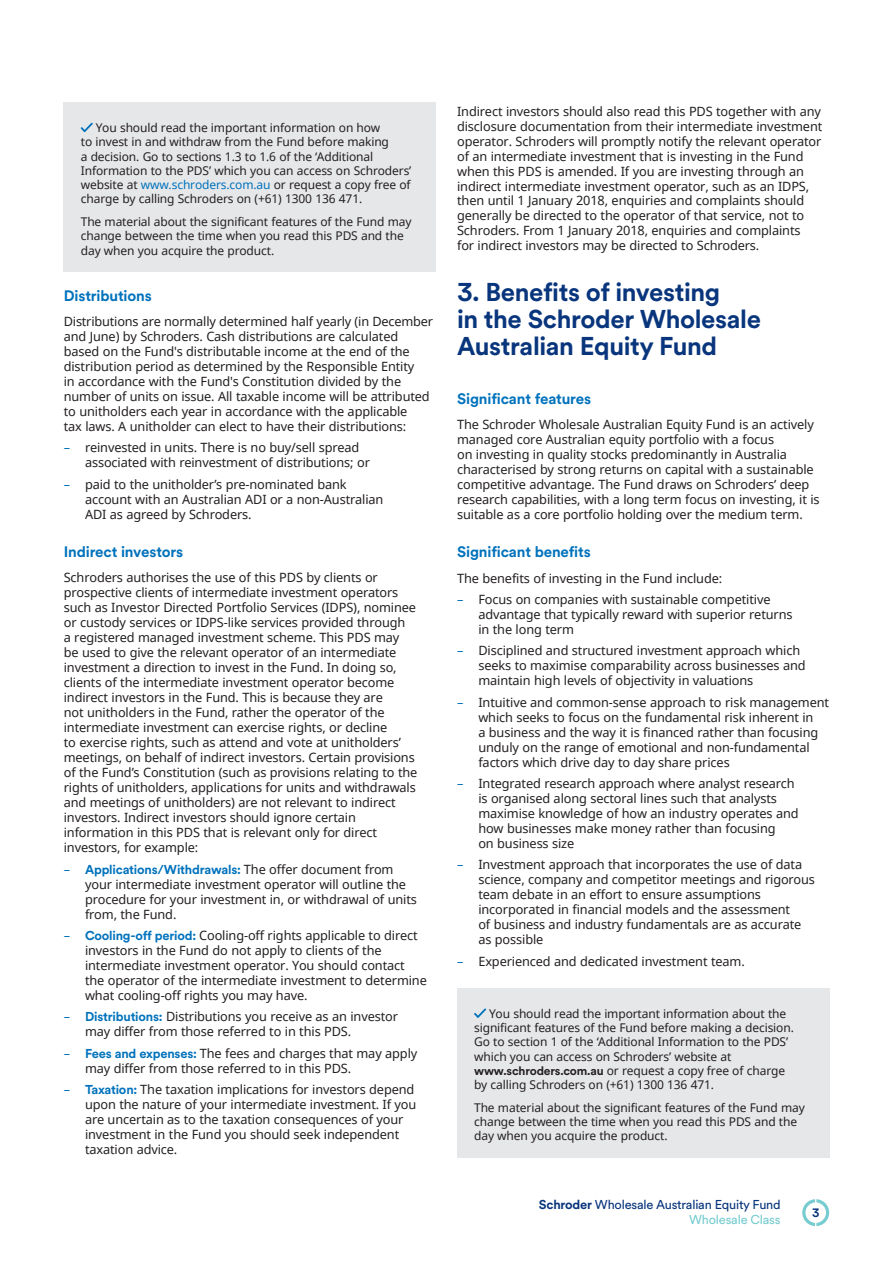
<style>
.page{position:relative;width:893px;height:1263px;background:#fff}
.page>*{position:absolute;margin:0;border:0;box-sizing:border-box;transform-origin:0 0}
.t1{font:700 25.5px/27px "Schroders Circular";letter-spacing:-.015em;color:#08357c}
.t2{font:700 15px "Schroders Circular";letter-spacing:-.01em;color:#0072bc}
.t3{font:12.75px/15px "Noto Sans";letter-spacing:-.01em;color:#231f20}
.t4{font:12.75px/15.3px "Schroders Circular";letter-spacing:-.015em;color:#08357c;text-align:right}
.t5{font:700 12.75px "Schroders Circular";letter-spacing:-.015em;color:#0072bc}
.t6{font:12px/14.2px "Noto Sans";letter-spacing:-.01em;color:#231f20}
.t7{font:700 12px "Schroders Circular";color:#08357c}
.s1{color:#0072bc}
.s2{font-family:"Noto Sans";font-weight:400}
.s3{font-family:"Noto Sans";font-weight:400;color:#231f20}
.s4{font-family:"Schroders Circular";font-weight:700;color:#0072bc}
.s5{font-family:"Schroders Circular";font-weight:700}
.s6{font-weight:700}
.s7{color:#77ccd0}
</style>
<div class="page">
<svg style="left:802px;top:1199px;width:27px;height:27px"></svg>
<div style="left:64px;top:102px;width:372px;height:170px;background:#e6e7e9"></div>
<svg style="left:81px;top:123px;width:12px;height:9px"></svg>
<div style="left:457px;top:988px;width:372px;height:169px;background:#e6e7e9"></div>
<svg style="left:474px;top:1008px;width:12px;height:10px"></svg>
<p class="t6" style="left:81px;top:120px;width:332px;text-indent:15px">You should read the important information on how<br>to invest in and withdraw from the Fund before making<br>a decision. Go to sections 1.3 to 1.6 of the ‘Additional Information to the PDS’ which you can access on Schroders’ website at <span class="s1">www.schroders.com.au</span> or request a copy free of charge by calling Schroders on (+61) 1300 136 471.</p>
<p class="t6" style="left:81px;top:214px;width:332px">The material about the significant features of the Fund may change between the time when you read this PDS and the day when you acquire the product.</p>
<p class="t2" style="left:64px;top:285px;width:90px">Distributions</p>
<p class="t3" style="left:64px;top:314px;width:371px">Distributions are normally determined half yearly (in December and June) by Schroders. Cash distributions are calculated based on the Fund's distributable income at the end of the distribution period as determined by the Responsible Entity<br>in accordance with the Fund's Constitution divided by the number of units on issue. All taxable income will be attributed to unitholders each year in accordance with the applicable<br>tax laws. A unitholder can elect to have their distributions:</p>
<p class="t3" style="left:85px;top:440px;width:286px;text-indent:-21px"><span class="s1">–</span> reinvested in units. There is no buy/sell spread associated with reinvestment of distributions; or</p>
<p class="t3" style="left:85px;top:476px;width:300px;text-indent:-21px"><span class="s1">–</span> paid to the unitholder’s pre-nominated bank account with an Australian ADI or a non-Australian<br>ADI as agreed by Schroders.</p>
<p class="t2" style="left:64px;top:541px;width:121px">Indirect investors</p>
<p class="t3" style="left:64px;top:570px;width:355px">Schroders authorises the use of this PDS by clients or prospective clients of intermediate investment operators such as Investor Directed Portfolio Services (IDPS), nominee or custody services or IDPS-like services provided through<br>a registered managed investment scheme. This PDS may be used to give the relevant operator of an intermediate investment a direction to invest in the Fund. In doing so, clients of the intermediate investment operator become indirect investors in the Fund. This is because they are<br>not unitholders in the Fund, rather the operator of the intermediate investment can exercise rights, or decline<br>to exercise rights, such as attend and vote at unitholders’ meetings, on behalf of indirect investors. Certain provisions of the Fund’s Constitution (such as provisions relating to the rights of unitholders, applications for units and withdrawals and meetings of unitholders) are not relevant to indirect investors. Indirect investors should ignore certain information in this PDS that is relevant only for direct investors, for example:</p>
<p class="t5" style="left:64px;top:860px;width:331px"><span class="s2">–</span> Applications/Withdrawals: <span class="s3">The offer document from</span></p>
<p class="t3" style="left:85px;top:876px;width:333px">your intermediate investment operator will outline the procedure for your investment in, or withdrawal of units from, the Fund.</p>
<p class="t3" style="left:85px;top:927px;width:343px;text-indent:-21px"><span class="s1">–</span> <span class="s4">Cooling-off period:</span> Cooling-off rights applicable to direct investors in the Fund do not apply to clients of the intermediate investment operator. You should contact the operator of the intermediate investment to determine what cooling-off rights you may have.</p>
<p class="t3" style="left:85px;top:1009px;width:314px;text-indent:-21px"><span class="s1">–</span> <span class="s4">Distributions:</span> Distributions you receive as an investor may differ from those referred to in this PDS.</p>
<p class="t3" style="left:85px;top:1045px;width:334px;text-indent:-21px"><span class="s1">–</span> <span class="s4">Fees and expenses:</span> The fees and charges that may apply may differ from those referred to in this PDS.</p>
<p class="t3" style="left:85px;top:1081px;width:333px;text-indent:-21px"><span class="s1">–</span> <span class="s4">Taxation:</span> The taxation implications for investors depend upon the nature of your intermediate investment. If you are uncertain as to the taxation consequences of your investment in the Fund you should seek independent taxation advice.</p>
<p class="t3" style="left:457px;top:103px;width:367px">Indirect investors should also read this PDS together with any disclosure documentation from their intermediate investment operator. Schroders will promptly notify the relevant operator of an intermediate investment that is investing in the Fund when this PDS is amended. If you are investing through an indirect intermediate investment operator, such as an IDPS, then until 1 January 2018, enquiries and complaints should generally be directed to the operator of that service, not to Schroders. From 1 January 2018, enquiries and complaints<br>for indirect investors may be directed to Schroders.</p>
<h1 class="t1" style="left:457px;top:278px;width:305px">3. Benefits of investing<br>in the Schroder Wholesale<br>Australian Equity Fund</h1>
<p class="t2" style="left:457px;top:388px;width:136px">Significant features</p>
<p class="t3" style="left:457px;top:417px;width:364px">The Schroder Wholesale Australian Equity Fund is an actively managed core Australian equity portfolio with a focus<br>on investing in quality stocks predominantly in Australia characterised by strong returns on capital with a sustainable competitive advantage. The Fund draws on Schroders’ deep research capabilities, with a long term focus on investing, it is suitable as a core portfolio holding over the medium term.</p>
<p class="t2" style="left:457px;top:541px;width:135px">Significant benefits</p>
<p class="t3" style="left:457px;top:570px;width:267px">The benefits of investing in the Fund include:</p>
<p class="t3" style="left:478px;top:591px;width:316px;text-indent:-21px"><span class="s1">–</span> Focus on companies with sustainable competitive advantage that typically reward with superior returns in the long term</p>
<p class="t3" style="left:478px;top:643px;width:329px;text-indent:-21px"><span class="s1">–</span> Disciplined and structured investment approach which seeks to maximise comparability across businesses and maintain high levels of objectivity in valuations</p>
<p class="t3" style="left:478px;top:694px;width:352px;text-indent:-21px"><span class="s1">–</span> Intuitive and common-sense approach to risk management which seeks to focus on the fundamental risk inherent in<br>a business and the way it is financed rather than focusing unduly on the range of emotional and non-fundamental factors which drive day to day share prices</p>
<p class="t3" style="left:478px;top:775px;width:322px;text-indent:-21px"><span class="s1">–</span> Integrated research approach where analyst research is organised along sectoral lines such that analysts maximise knowledge of how an industry operates and how businesses make money rather than focusing<br>on business size</p>
<p class="t3" style="left:478px;top:857px;width:338px;text-indent:-21px"><span class="s1">–</span> Investment approach that incorporates the use of data science, company and competitor meetings and rigorous team debate in an effort to ensure assumptions incorporated in financial models and the assessment<br>of business and industry fundamentals are as accurate as possible</p>
<p class="t3" style="left:457px;top:953px;width:289px"><span class="s1">–</span> Experienced and dedicated investment team.</p>
<p class="t6" style="left:474px;top:1006px;width:321px;text-indent:15px">You should read the important information about the significant features of the Fund before making a decision.<br>Go to section 1 of the ‘Additional Information to the PDS’ which you can access on Schroders’ website at <span class="s5">www.schroders.com.au</span> or request a copy free of charge by calling Schroders on (+61) 1300 136 471.</p>
<p class="t6" style="left:474px;top:1100px;width:332px">The material about the significant features of the Fund may change between the time when you read this PDS and the day when you acquire the product.</p>
<p class="t4" style="left:539px;top:1196px;width:243px"><span class="s6">Schroder</span> Wholesale Australian Equity Fund<br><span class="s7">Wholesale Class</span></p>
<p class="t7" style="left:812px;top:1204px;width:9px">3</p>
</div>
